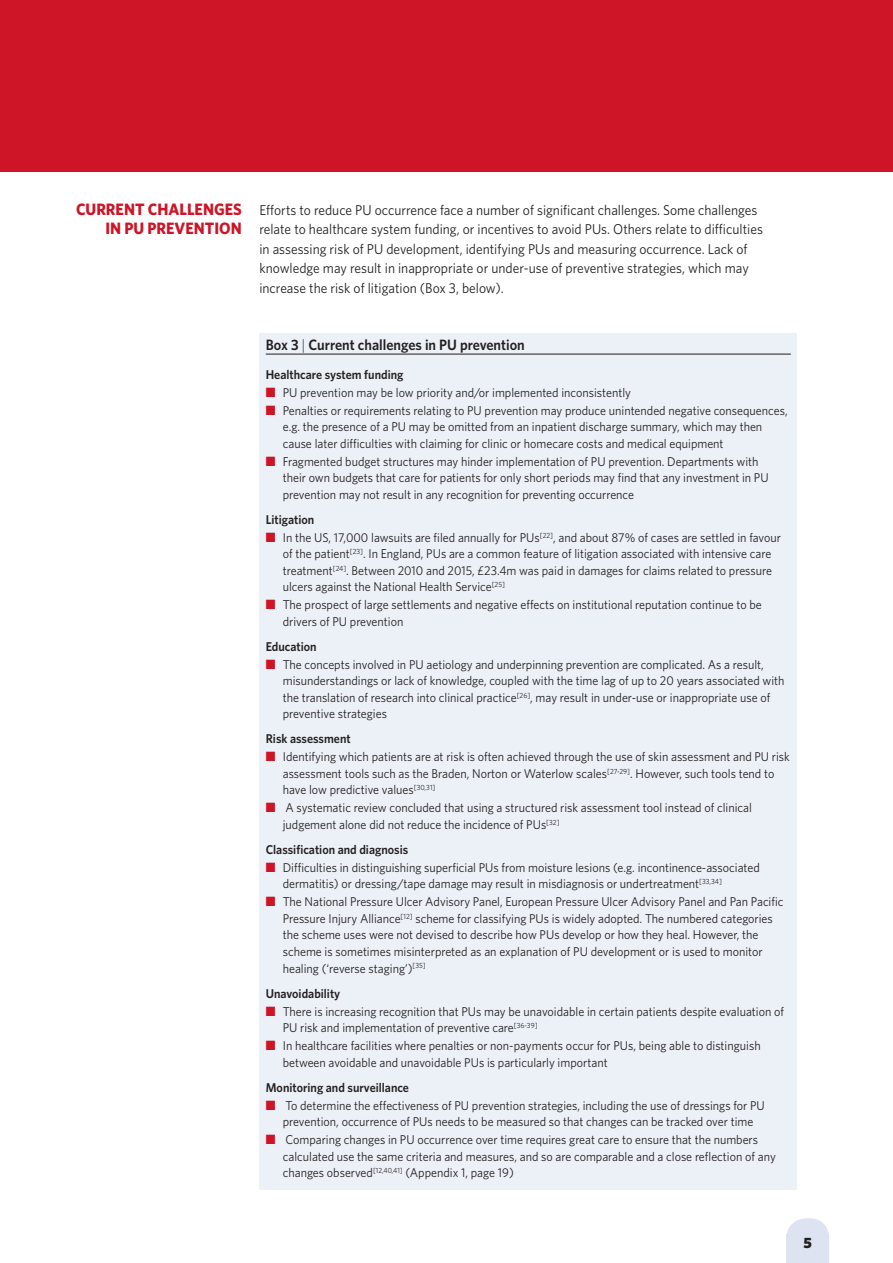
<style>
.page{position:relative;width:893px;height:1263px;background:#fff}
.page>*{position:absolute;margin:0;border:0;box-sizing:border-box;transform-origin:0 0}
.t1{font:700 16.5px/19.5px "Whitney";color:#cd1527;text-align:right;scale:.95 1}
.t2{font:600 15px "Whitney";color:#231f20;scale:.95 1}
.t3{font:900 15px "Whitney";color:#231f20}
.t4{font:14.25px/19.5px "Whitney";color:#231f20;scale:.95 1}
.t5{font:12.75px/16.5px "Whitney";color:#231f20;scale:.95 1}
.t6{font:600 12.75px "Whitney";color:#231f20;scale:.95 1}
.s1{font-weight:300}
.s2{color:#cd1527}
</style>
<div class="page">
<div style="left:0;top:0;width:893px;height:172px;background:#cd1527"></div>
<svg style="left:787px;top:1218px;width:42px;height:16px"></svg>
<div style="left:786px;top:1234px;width:43px;height:29px;background:#dde3f0"></div>
<div style="left:259px;top:333px;width:538px;height:856px;background:#ecf0f7"></div>
<hr style="left:266px;top:354px;width:525px;height:1px;background:#231f20">
<p class="t1" style="left:76px;top:199px;width:176px">CURRENT CHALLENGES<br>IN PU PREVENTION</p>
<p class="t4" style="left:259px;top:199px;width:532px">Efforts to reduce PU occurrence face a number of significant challenges. Some challenges relate to healthcare system funding, or incentives to avoid PUs. Others relate to difficulties in assessing risk of PU development, identifying PUs and measuring occurrence. Lack of knowledge may result in inappropriate or under-use of preventive strategies, which may increase the risk of litigation (Box 3, below).</p>
<p class="t2" style="left:266px;top:335px;width:274px">Box 3 <span class="s1">|</span> Current challenges in PU prevention</p>
<p class="t6" style="left:266px;top:367px;width:146px">Healthcare system funding</p>
<p class="t5" style="left:266px;top:384px;width:386px"><span class="s2">■</span> PU prevention may be low priority and/or implemented inconsistently</p>
<p class="t5" style="left:283px;top:402px;width:533px;text-indent:-17px"><span class="s2">■</span> Penalties or requirements relating to PU prevention may produce unintended negative consequences, e.g. the presence of a PU may be omitted from an inpatient discharge summary, which may then cause later difficulties with claiming for clinic or homecare costs and medical equipment</p>
<p class="t5" style="left:283px;top:453px;width:513px;text-indent:-17px"><span class="s2">■</span> Fragmented budget structures may hinder implementation of PU prevention. Departments with their own budgets that care for patients for only short periods may find that any investment in PU prevention may not result in any recognition for preventing occurrence</p>
<p class="t6" style="left:266px;top:512px;width:53px">Litigation</p>
<p class="t5" style="left:283px;top:529px;width:526px;text-indent:-17px"><span class="s2">■</span> In the US, 17,000 lawsuits are filed annually for PUs<sup>[22]</sup>, and about 87% of cases are settled in favour of the patient<sup>[23]</sup>. In England, PUs are a common feature of litigation associated with intensive care treatment<sup>[24]</sup>. Between 2010 and 2015, £23.4m was paid in damages for claims related to pressure ulcers against the National Health Service<sup>[25]</sup></p>
<p class="t5" style="left:283px;top:596px;width:506px;text-indent:-17px"><span class="s2">■</span> The prospect of large settlements and negative effects on institutional reputation continue to be drivers of PU prevention</p>
<p class="t6" style="left:266px;top:639px;width:55px">Education</p>
<p class="t5" style="left:283px;top:656px;width:530px;text-indent:-17px"><span class="s2">■</span> The concepts involved in PU aetiology and underpinning prevention are complicated. As a result, misunderstandings or lack of knowledge, coupled with the time lag of up to 20 years associated with the translation of research into clinical practice<sup>[26]</sup>, may result in under-use or inappropriate use of preventive strategies</p>
<p class="t6" style="left:266px;top:731px;width:91px">Risk assessment</p>
<p class="t5" style="left:283px;top:748px;width:535px;text-indent:-17px"><span class="s2">■</span> Identifying which patients are at risk is often achieved through the use of skin assessment and PU risk assessment tools such as the Braden, Norton or Waterlow scales<sup>[27-29]</sup>. However, such tools tend to have low predictive values<sup>[30,31]</sup></p>
<p class="t5" style="left:283px;top:799px;width:495px;text-indent:-17px"><span class="s2">■</span> A systematic review concluded that using a structured risk assessment tool instead of clinical judgement alone did not reduce the incidence of PUs<sup>[32]</sup></p>
<p class="t6" style="left:266px;top:842px;width:151px">Classification and diagnosis</p>
<p class="t5" style="left:283px;top:859px;width:504px;text-indent:-17px"><span class="s2">■</span> Difficulties in distinguishing superficial PUs from moisture lesions (e.g. incontinence-associated dermatitis) or dressing/tape damage may result in misdiagnosis or undertreatment<sup>[33,34]</sup></p>
<p class="t5" style="left:283px;top:893px;width:529px;text-indent:-17px"><span class="s2">■</span> The National Pressure Ulcer Advisory Panel, European Pressure Ulcer Advisory Panel and Pan Pacific Pressure Injury Alliance<sup>[12]</sup> scheme for classifying PUs is widely adopted. The numbered categories the scheme uses were not devised to describe how PUs develop or how they heal. However, the scheme is sometimes misinterpreted as an explanation of PU development or is used to monitor healing (‘reverse staging’)<sup>[35]</sup></p>
<p class="t6" style="left:266px;top:985px;width:80px">Unavoidability</p>
<p class="t5" style="left:283px;top:1002px;width:529px;text-indent:-17px"><span class="s2">■</span> There is increasing recognition that PUs may be unavoidable in certain patients despite evaluation of<br>PU risk and implementation of preventive care<sup>[36-39]</sup></p>
<p class="t5" style="left:283px;top:1037px;width:504px;text-indent:-17px"><span class="s2">■</span> In healthcare facilities where penalties or non-payments occur for PUs, being able to distinguish between avoidable and unavoidable PUs is particularly important</p>
<p class="t6" style="left:266px;top:1079px;width:152px">Monitoring and surveillance</p>
<p class="t5" style="left:266px;top:1096px;width:527px;text-align:center"><span class="s2">■</span> To determine the effectiveness of PU prevention strategies, including the use of dressings for PU prevention, occurrence of PUs needs to be measured so that changes can be tracked over time</p>
<p class="t5" style="left:283px;top:1131px;width:520px;text-indent:-17px"><span class="s2">■</span> Comparing changes in PU occurrence over time requires great care to ensure that the numbers calculated use the same criteria and measures, and so are comparable and a close reflection of any changes observed<sup>[12,40,41]</sup> (Appendix 1, page 19)</p>
<p class="t3" style="left:804px;top:1234px;width:10px">5</p>
</div>
